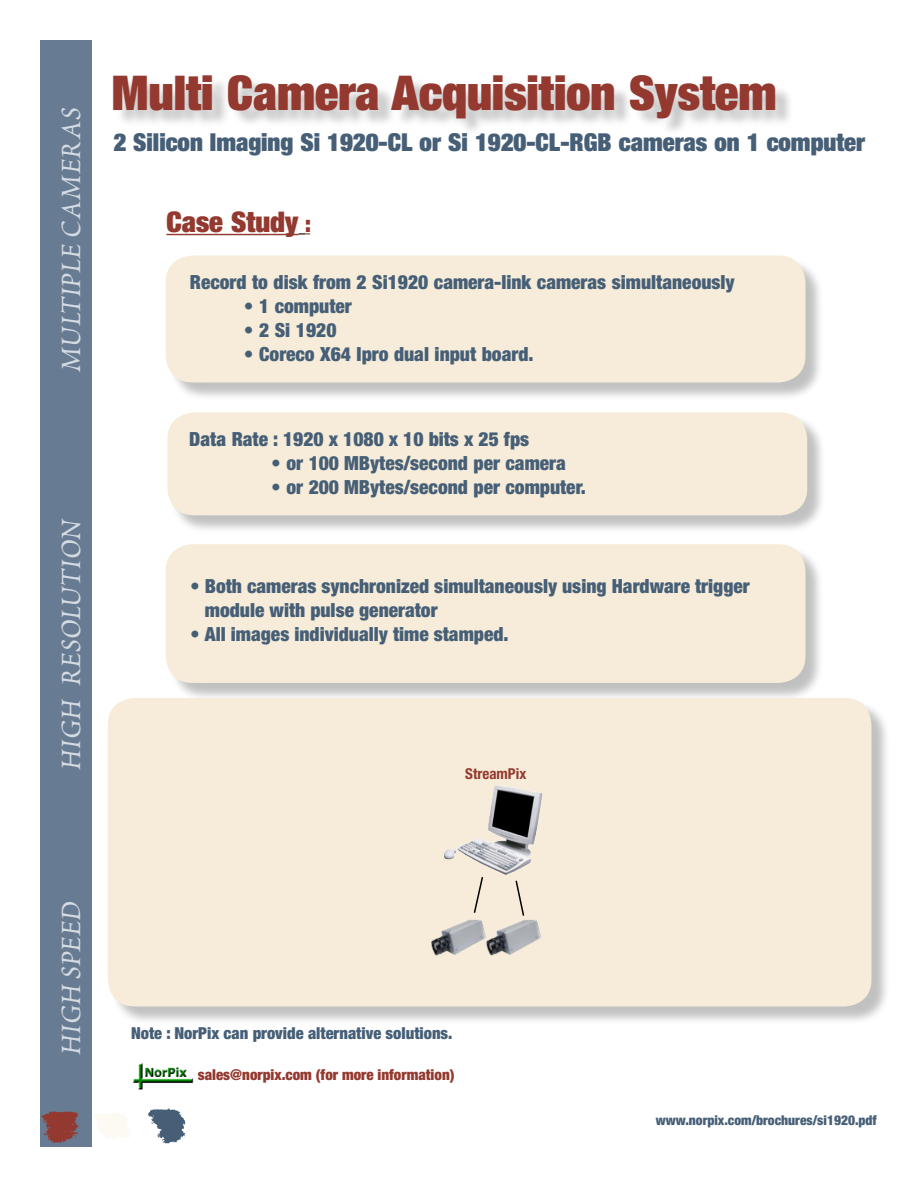
<style>
.page{position:relative;width:918px;height:1188px;background:#fff}
.page>*{position:absolute;margin:0;border:0;box-sizing:border-box;transform-origin:0 0}
.t1{font:900 expanded 48px "Helvetica Neue";color:#93392f}
.t2{font:36px "Poetica Chancery I";letter-spacing:-.005em;color:#d5dbe3}
.t3{font:900 expanded 28.5px "Helvetica Neue";color:#93392f}
.t4{font:900 expanded 24.75px "Helvetica Neue";color:#465f77}
.t5{font:900 condensed 19.5px/24px "Helvetica Neue";color:#465f77}
.t6{font:900 condensed 16.5px "Helvetica Neue";color:#465f77}
.t7{font:900 condensed 15px "Helvetica Neue";color:#93392f}
.t8{font:700 condensed 15px "Helvetica Neue";color:#93392f}
.t9{font:900 condensed 13.5px "Helvetica Neue";color:#465f77}
.s1{font-size:22.5px}
</style>
<div class="page">
<div style="left:40px;top:40px;width:52px;height:1108px;background:#677c92"></div>
<img style="left:40px;top:1112px;width:40px;height:31px">
<img style="left:147px;top:1109px;width:39px;height:35px">
<div style="left:167px;top:257px;width:659px;height:145px;background:#000;opacity:.25"></div>
<div style="left:166px;top:256px;width:639px;height:126px;background:#f6ecd9;border-radius:27px"></div>
<div style="left:169px;top:414px;width:659px;height:121px;background:#000;opacity:.25"></div>
<div style="left:167px;top:412px;width:640px;height:103px;background:#f6ecd9;border-radius:27px"></div>
<div style="left:167px;top:546px;width:659px;height:157px;background:#000;opacity:.25"></div>
<div style="left:166px;top:544px;width:639px;height:139px;background:#f6ecd9;border-radius:27px"></div>
<hr style="left:166px;top:234px;width:104px;height:1px;background:#93392f">
<svg style="left:270px;top:233px;width:40px;height:2px"></svg>
<img style="left:133px;top:1063px;width:61px;height:27px">
<div style="left:109px;top:699px;width:782px;height:327px;background:#000;opacity:.25"></div>
<div style="left:108px;top:698px;width:764px;height:308px;background:#f6ecd9;border-radius:27px"></div>
<img style="left:445px;top:785px;width:97px;height:90px">
<img style="left:431px;top:919px;width:50px;height:37px">
<img style="left:481px;top:919px;width:60px;height:37px">
<svg style="left:473px;top:877px;width:11px;height:36px"></svg>
<svg style="left:515px;top:880px;width:10px;height:36px"></svg>
<div style="left:114px;top:75px;width:682px;height:63px;background:#000;opacity:.23"></div>
<h2 class="t2" style="left:53px;top:372px;width:266px;rotate:-90deg">MULTIPLE CAMERAS</h2>
<h2 class="t2" style="left:53px;top:770px;width:254px;rotate:-90deg">HIGH RESOLUTION</h2>
<h1 class="t1" style="left:111px;top:62px;width:667px">Multi Camera Acquisition System</h1>
<p class="t4" style="left:113px;top:127px;width:753px">2 Silicon Imaging Si 1920-CL or Si 1920-CL-RGB cameras on 1 computer</p>
<h3 class="t3" style="left:166px;top:203px;width:146px">Case Study <span class="s1">:</span></h3>
<p class="t5" style="left:190px;top:270px;width:546px">Record to disk from 2 Si1920 camera-link cameras simultaneously</p>
<p class="t5" style="left:244px;top:294px;width:110px">• 1 computer</p>
<p class="t5" style="left:244px;top:318px;width:94px">• 2 Si 1920</p>
<p class="t5" style="left:244px;top:342px;width:291px">• Coreco X64 Ipro dual input board.</p>
<p class="t5" style="left:189px;top:427px;width:341px">Data Rate : 1920 x 1080 x 10 bits x 25 fps</p>
<p class="t5" style="left:271px;top:451px;width:296px">• or 100 MBytes/second per camera</p>
<p class="t5" style="left:271px;top:475px;width:316px">• or 200 MBytes/second per computer.</p>
<p class="t5" style="left:205px;top:574px;width:546px;text-indent:-15px">• Both cameras synchronized simultaneously using Hardware trigger module with pulse generator</p>
<p class="t5" style="left:190px;top:622px;width:320px">• All images individually time stamped.</p>
<p class="t8" style="left:465px;top:764px;width:63px">StreamPix</p>
<h2 class="t2" style="left:53px;top:1055px;width:155px;rotate:-90deg">HIGH SPEED</h2>
<p class="t6" style="left:131px;top:1023px;width:323px">Note : NorPix can provide alternative solutions.</p>
<p class="t7" style="left:198px;top:1065px;width:258px">sales@norpix.com (for more information)</p>
<p class="t9" style="left:656px;top:1112px;width:222px">www.norpix.com/brochures/si1920.pdf</p>
</div>
